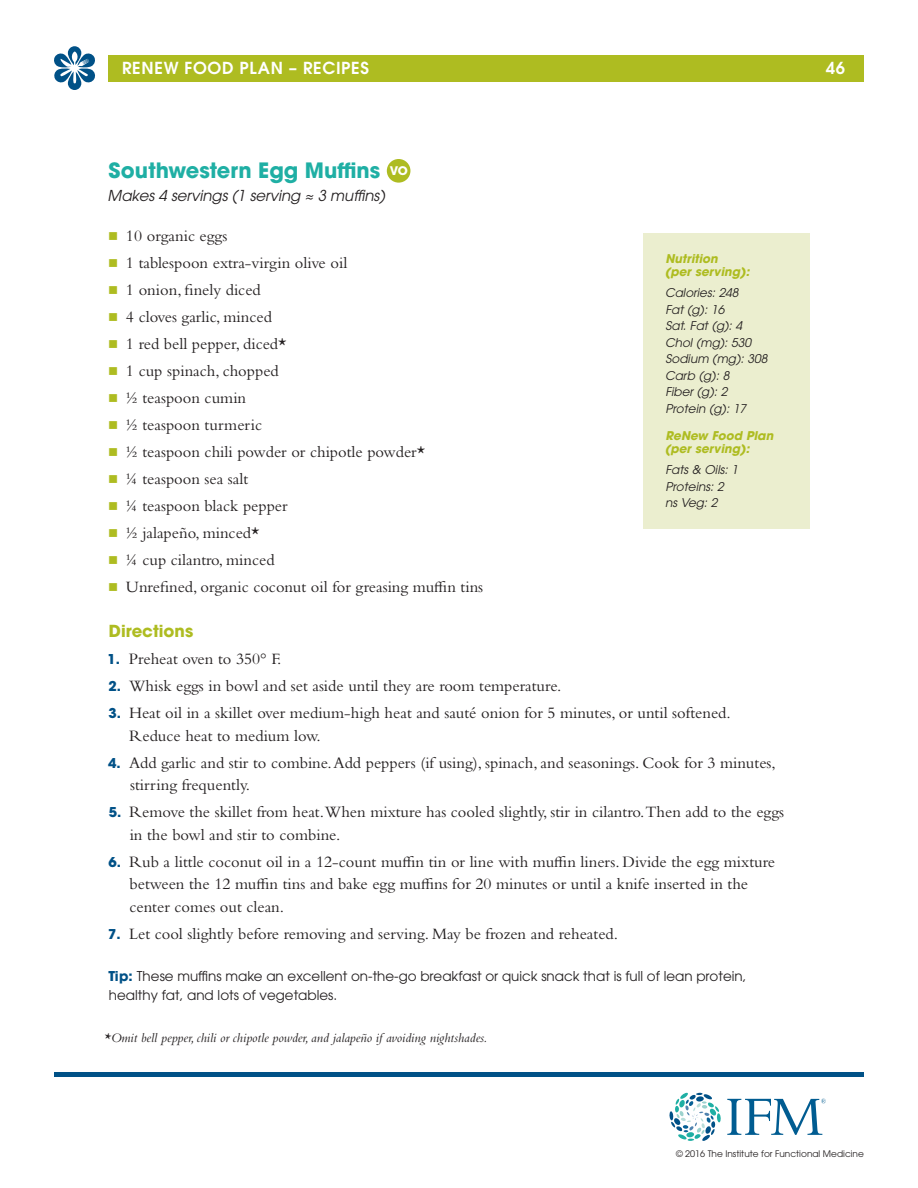
<style>
.page{position:relative;width:918px;height:1188px;background:#fff}
.page>*{position:absolute;margin:0;border:0;box-sizing:border-box;transform-origin:0 0}
.t1{font:700 21px "ITC Avant Garde Std";color:#1fafa4}
.t2{font:16.5px/22.5px "Bembo Std";color:#231f20}
.t3{font:600 16.5px "ITC Avant Garde Std";letter-spacing:.04em;color:#fff}
.t4{font:700 16.5px "ITC Avant Garde Std";color:#aebc21}
.t5{font:italic 15px "ITC Avant Garde Std";color:#231f20}
.t6{font:13.5px/19.5px "ITC Avant Garde Std";color:#231f20}
.t7{font:italic 13.5px "Bembo Std";color:#231f20}
.t8{font:italic 12px/16.5px "ITC Avant Garde Std";color:#231f20}
.t9{font:italic 700 12px/13.5px "ITC Avant Garde Std";color:#aebc21}
.t10{font:9px "ITC Avant Garde Std";color:#231f20}
.s1{font-size:11.85px;color:#fff}
.s2{color:#aebc21}
.s3{font-family:"ITC Avant Garde Std";font-weight:700;font-size:13.5px;color:#005187}
.s4{font-weight:700;color:#005187}
</style>
<div class="page">
<hr style="left:54px;top:1072px;width:810px;height:4px;background:#005187">
<div style="left:109px;top:55px;width:755px;height:27px;background:#aebc21"></div>
<svg style="left:54px;top:46px;width:41px;height:44px"></svg>
<svg style="left:669px;top:1093px;width:52px;height:48px"></svg>
<svg style="left:727px;top:1099px;width:99px;height:36px"></svg>
<div style="left:387px;top:159px;width:23px;height:24px;background:#aebc21;border-radius:50%"></div>
<div style="left:644px;top:233px;width:166px;height:296px;background:#ebeecf"></div>
<p class="t3" style="left:122px;top:57px;width:248px">RENEW FOOD PLAN – RECIPES</p>
<p class="t3" style="left:826px;top:57px;width:21px">46</p>
<p class="t1" style="left:109px;top:156px;width:301px">Southwestern Egg Muffins <span class="s1">VO</span></p>
<p class="t5" style="left:108px;top:186px;width:279px">Makes 4 servings (1 serving ≈ 3 muffins)</p>
<p class="t2" style="left:108px;top:224px;width:121px"><span class="s2">■</span> 10 organic eggs</p>
<p class="t2" style="left:108px;top:251px;width:241px"><span class="s2">■</span> 1 tablespoon extra-virgin olive oil</p>
<p class="t2" style="left:108px;top:278px;width:154px"><span class="s2">■</span> 1 onion, finely diced</p>
<p class="t2" style="left:108px;top:305px;width:165px"><span class="s2">■</span> 4 cloves garlic, minced</p>
<p class="t2" style="left:108px;top:332px;width:180px"><span class="s2">■</span> 1 red bell pepper, diced*</p>
<p class="t2" style="left:108px;top:359px;width:172px"><span class="s2">■</span> 1 cup spinach, chopped</p>
<p class="t2" style="left:108px;top:386px;width:139px"><span class="s2">■</span> ½ teaspoon cumin</p>
<p class="t2" style="left:108px;top:413px;width:155px"><span class="s2">■</span> ½ teaspoon turmeric</p>
<p class="t2" style="left:108px;top:440px;width:318px"><span class="s2">■</span> ½ teaspoon chili powder or chipotle powder*</p>
<p class="t2" style="left:108px;top:467px;width:142px"><span class="s2">■</span> ¼ teaspoon sea salt</p>
<p class="t2" style="left:108px;top:494px;width:181px"><span class="s2">■</span> ¼ teaspoon black pepper</p>
<p class="t2" style="left:108px;top:521px;width:153px"><span class="s2">■</span> ½ jalapeño, minced*</p>
<p class="t2" style="left:108px;top:548px;width:168px"><span class="s2">■</span> ¼ cup cilantro, minced</p>
<p class="t2" style="left:108px;top:575px;width:377px"><span class="s2">■</span> Unrefined, organic coconut oil for greasing muffin tins</p>
<p class="t4" style="left:109px;top:620px;width:86px">Directions</p>
<p class="t2" style="left:107px;top:647px;width:176px"><span class="s3">1.</span> Preheat oven to 350° F.</p>
<p class="t2" style="left:109px;top:674px;width:454px"><span class="s3">2.</span> Whisk eggs in bowl and set aside until they are room temperature.</p>
<p class="t2" style="left:129px;top:701px;width:603px;text-indent:-21px"><span class="s3">3.</span> Heat oil in a skillet over medium-high heat and sauté onion for 5 minutes, or until softened.<br>Reduce heat to medium low.</p>
<p class="t2" style="left:130px;top:751px;width:647px;text-indent:-22px"><span class="s3">4.</span> Add garlic and stir to combine. Add peppers (if using), spinach, and seasonings. Cook for 3 minutes, stirring frequently.</p>
<p class="t2" style="left:130px;top:800px;width:656px;text-indent:-21px"><span class="s3">5.</span> Remove the skillet from heat.When mixture has cooled slightly, stir in cilantro.Then add to the eggs in the bowl and stir to combine.</p>
<p class="t2" style="left:129px;top:850px;width:647px;text-indent:-21px"><span class="s3">6.</span> Rub a little coconut oil in a 12-count muffin tin or line with muffin liners. Divide the egg mixture between the 12 muffin tins and bake egg muffins for 20 minutes or until a knife inserted in the center comes out clean.</p>
<p class="t2" style="left:108px;top:922px;width:512px"><span class="s3">7.</span> Let cool slightly before removing and serving. May be frozen and reheated.</p>
<p class="t6" style="left:109px;top:966px;width:639px"><span class="s4">Tip:</span> These muffins make an excellent on-the-go breakfast or quick snack that is full of lean protein, healthy fat, and lots of vegetables.</p>
<p class="t7" style="left:104px;top:1030px;width:385px">*Omit bell pepper, chili or chipotle powder, and jalapeño if avoiding nightshades.</p>
<p class="t9" style="left:665px;top:252px;width:86px">Nutrition<br>(per serving):</p>
<p class="t8" style="left:665px;top:285px;width:104px">Calories: 248<br>Fat (g): 16<br>Sat. Fat (g): 4<br>Chol (mg): 530<br>Sodium (mg): 308<br>Carb (g): 8<br>Fiber (g): 2<br>Protein (g): 17</p>
<p class="t9" style="left:665px;top:429px;width:110px">ReNew Food Plan (per serving):</p>
<p class="t8" style="left:665px;top:462px;width:74px">Fats &amp; Oils: 1<br>Proteins: 2 ns Veg: 2</p>
<p class="t10" style="left:676px;top:1148px;width:189px">© 2016 The Institute for Functional Medicine</p>
</div>
